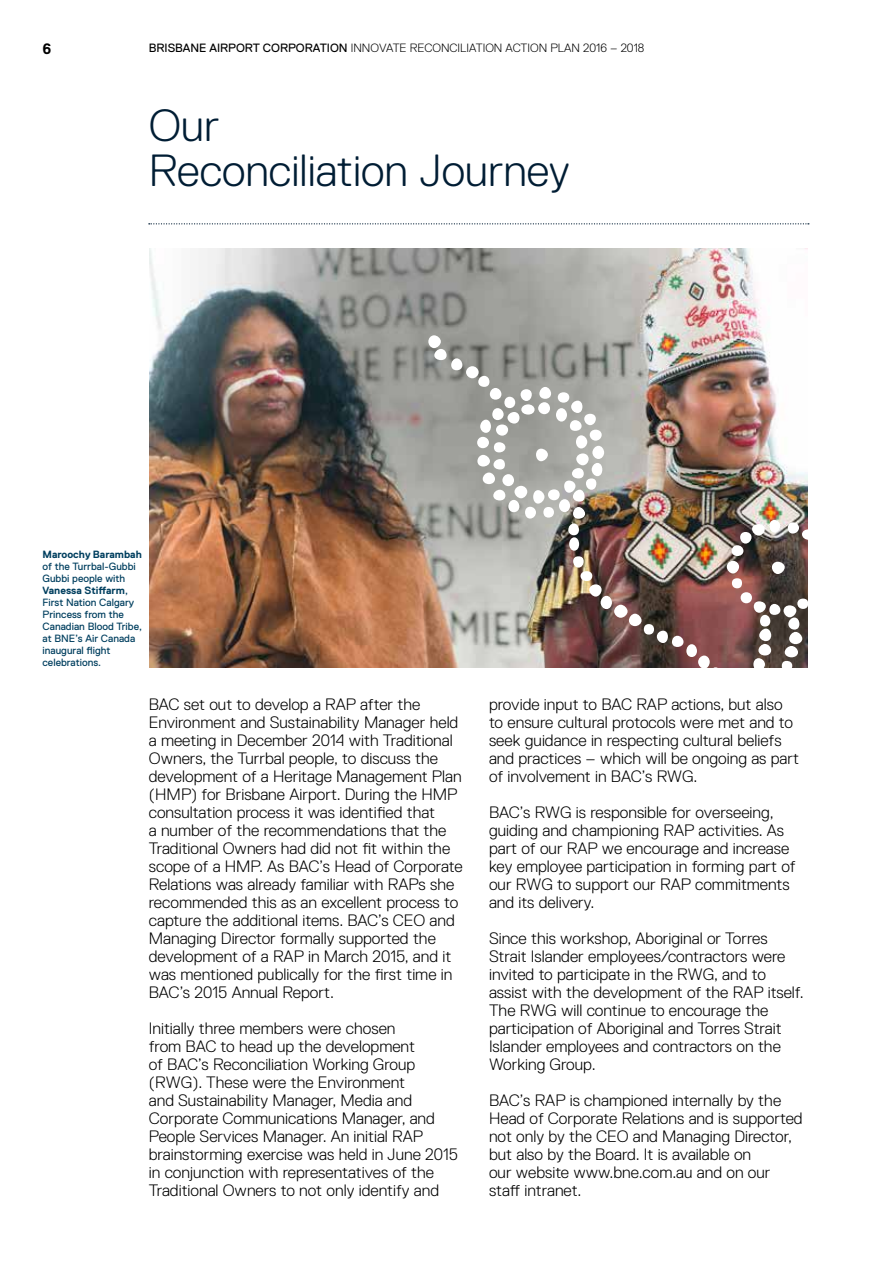
<style>
.page{position:relative;width:893px;height:1263px;background:#fff}
.page>*{position:absolute;margin:0;border:0;box-sizing:border-box;transform-origin:0 0}
.t1{font:300 45px/45px "Replica Pro";color:#001d34}
.t2{font:300 16.5px/18px "Replica Pro";color:#000}
.t3{font:700 15px "Replica Pro";color:#000}
.t4{font:300 12px "Replica Pro";color:#000}
.t5{font:10.5px/12px "Replica Pro";color:#003f5f}
.t6{font:700 10.5px "Replica Pro";color:#003f5f}
.s1{font-weight:400}
.s2{font-weight:700}
</style>
<div class="page">
<svg style="left:149px;top:223px;width:660px;height:1px"></svg>
<img style="left:149px;top:249px;width:659px;height:419px">
<svg style="left:698px;top:655px;width:24px;height:13px"></svg>
<div style="left:686px;top:644px;width:11px;height:13px;background:#fff;border-radius:50%"></div>
<div style="left:672px;top:636px;width:11px;height:11px;background:#fff;border-radius:50%"></div>
<svg style="left:657px;top:631px;width:11px;height:12px"></svg>
<div style="left:644px;top:624px;width:10px;height:10px;background:#fff;border-radius:50%"></div>
<div style="left:629px;top:614px;width:13px;height:12px;background:#fff;border-radius:50%"></div>
<div style="left:614px;top:605px;width:14px;height:13px;background:#fff;border-radius:50%"></div>
<div style="left:601px;top:596px;width:11px;height:13px;background:#fff;border-radius:50%"></div>
<div style="left:589px;top:584px;width:13px;height:13px;background:#fff;border-radius:6px"></div>
<div style="left:580px;top:571px;width:12px;height:10px;background:#fff;border-radius:50%"></div>
<div style="left:573px;top:556px;width:11px;height:12px;background:#fff;border-radius:5px"></div>
<div style="left:569px;top:537px;width:10px;height:14px;background:#fff;border-radius:50%"></div>
<div style="left:568px;top:523px;width:11px;height:12px;background:#fff;border-radius:50%"></div>
<div style="left:573px;top:507px;width:12px;height:12px;background:#fff;border-radius:5px"></div>
<div style="left:573px;top:490px;width:12px;height:12px;background:#fff;border-radius:5px"></div>
<div style="left:586px;top:478px;width:10px;height:12px;background:#fff;border-radius:50%"></div>
<div style="left:592px;top:463px;width:10px;height:13px;background:#fff;border-radius:50%"></div>
<div style="left:592px;top:446px;width:12px;height:13px;background:#fff;border-radius:50%"></div>
<div style="left:590px;top:430px;width:12px;height:11px;background:#fff;border-radius:50%"></div>
<div style="left:584px;top:414px;width:12px;height:11px;background:#fff;border-radius:50%"></div>
<svg style="left:571px;top:401px;width:11px;height:12px"></svg>
<div style="left:558px;top:392px;width:11px;height:11px;background:#fff;border-radius:50%"></div>
<div style="left:539px;top:387px;width:12px;height:12px;background:#fff;border-radius:5px"></div>
<div style="left:521px;top:389px;width:11px;height:12px;background:#fff;border-radius:50%"></div>
<div style="left:521px;top:404px;width:14px;height:11px;background:#fff;border-radius:50%"></div>
<div style="left:538px;top:402px;width:12px;height:12px;background:#fff;border-radius:50%"></div>
<div style="left:556px;top:408px;width:11px;height:14px;background:#fff;border-radius:50%"></div>
<div style="left:570px;top:420px;width:12px;height:11px;background:#fff;border-radius:50%"></div>
<div style="left:576px;top:435px;width:11px;height:13px;background:#fff;border-radius:50%"></div>
<div style="left:576px;top:453px;width:13px;height:12px;background:#fff;border-radius:50%"></div>
<div style="left:572px;top:468px;width:12px;height:10px;background:#fff;border-radius:50%"></div>
<div style="left:564px;top:481px;width:11px;height:12px;background:#fff;border-radius:5px"></div>
<div style="left:548px;top:489px;width:12px;height:11px;background:#fff;border-radius:50%"></div>
<svg style="left:533px;top:490px;width:11px;height:14px"></svg>
<div style="left:514px;top:486px;width:13px;height:12px;background:#fff;border-radius:50%"></div>
<svg style="left:536px;top:449px;width:12px;height:12px"></svg>
<div style="left:502px;top:474px;width:12px;height:12px;background:#fff;border-radius:50%"></div>
<div style="left:493px;top:459px;width:12px;height:10px;background:#fff;border-radius:5px"></div>
<div style="left:494px;top:442px;width:11px;height:10px;background:#fff;border-radius:50%"></div>
<div style="left:496px;top:424px;width:12px;height:12px;background:#fff;border-radius:50%"></div>
<div style="left:507px;top:412px;width:12px;height:12px;background:#fff;border-radius:6px"></div>
<div style="left:504px;top:397px;width:11px;height:11px;background:#fff;border-radius:50%"></div>
<div style="left:490px;top:388px;width:11px;height:12px;background:#fff;border-radius:50%"></div>
<div style="left:478px;top:376px;width:11px;height:11px;background:#fff;border-radius:50%"></div>
<div style="left:466px;top:366px;width:13px;height:12px;background:#fff;border-radius:50%"></div>
<div style="left:451px;top:358px;width:11px;height:12px;background:#fff;border-radius:5px"></div>
<div style="left:434px;top:349px;width:13px;height:11px;background:#fff;border-radius:5px"></div>
<div style="left:428px;top:335px;width:13px;height:13px;background:#fff;border-radius:50%"></div>
<div style="left:492px;top:408px;width:12px;height:12px;background:#fff;border-radius:50%"></div>
<div style="left:480px;top:420px;width:11px;height:13px;background:#fff;border-radius:50%"></div>
<div style="left:477px;top:437px;width:12px;height:11px;background:#fff;border-radius:50%"></div>
<div style="left:477px;top:455px;width:13px;height:11px;background:#fff;border-radius:50%"></div>
<div style="left:483px;top:472px;width:12px;height:12px;background:#fff;border-radius:50%"></div>
<div style="left:493px;top:490px;width:12px;height:10px;background:#fff;border-radius:50%"></div>
<div style="left:508px;top:500px;width:11px;height:12px;background:#fff;border-radius:50%"></div>
<div style="left:525px;top:507px;width:11px;height:12px;background:#fff;border-radius:50%"></div>
<div style="left:543px;top:507px;width:11px;height:11px;background:#fff;border-radius:50%"></div>
<div style="left:559px;top:499px;width:11px;height:13px;background:#fff;border-radius:50%"></div>
<svg style="left:753px;top:658px;width:12px;height:10px"></svg>
<div style="left:758px;top:644px;width:13px;height:11px;background:#fff;border-radius:50%"></div>
<div style="left:759px;top:629px;width:12px;height:12px;background:#fff;border-radius:5px"></div>
<div style="left:760px;top:615px;width:10px;height:11px;background:#fff;border-radius:50%"></div>
<svg style="left:782px;top:661px;width:10px;height:7px"></svg>
<div style="left:785px;top:646px;width:13px;height:11px;background:#fff;border-radius:50%"></div>
<svg style="left:789px;top:632px;width:13px;height:12px"></svg>
<div style="left:788px;top:617px;width:11px;height:13px;background:#fff;border-radius:50%"></div>
<div style="left:784px;top:605px;width:12px;height:12px;background:#fff;border-radius:6px"></div>
<div style="left:769px;top:604px;width:11px;height:11px;background:#fff;border-radius:50%"></div>
<div style="left:772px;top:562px;width:13px;height:12px;background:#fff;border-radius:50%"></div>
<div style="left:754px;top:601px;width:12px;height:12px;background:#fff;border-radius:50%"></div>
<div style="left:741px;top:592px;width:11px;height:11px;background:#fff;border-radius:50%"></div>
<div style="left:732px;top:578px;width:10px;height:10px;background:#fff;border-radius:50%"></div>
<div style="left:727px;top:561px;width:12px;height:12px;background:#fff;border-radius:50%"></div>
<div style="left:732px;top:545px;width:11px;height:11px;background:#fff;border-radius:50%"></div>
<div style="left:740px;top:532px;width:11px;height:12px;background:#fff;border-radius:50%"></div>
<svg style="left:752px;top:524px;width:13px;height:12px"></svg>
<div style="left:769px;top:520px;width:11px;height:12px;background:#fff;border-radius:50%"></div>
<div style="left:788px;top:522px;width:11px;height:12px;background:#fff;border-radius:5px"></div>
<svg style="left:802px;top:529px;width:6px;height:11px"></svg>
<div style="left:797px;top:599px;width:11px;height:10px;background:#fff;border-radius:50%"></div>
<p class="t3" style="left:43px;top:41px;width:10px">6</p>
<p class="t4" style="left:149px;top:41px;width:497px"><span class="s1">BRISBANE AIRPORT CORPORATION</span> INNOVATE RECONCILIATION ACTION PLAN 2016 – 2018</p>
<h1 class="t1" style="left:149px;top:104px;width:423px">Our<br>Reconciliation Journey</h1>
<p class="t6" style="left:43px;top:548px;width:101px">Maroochy Barambah</p>
<p class="t5" style="left:43px;top:560px;width:101px">of the Turrbal-Gubbi<br>Gubbi people with<br><span class="s2">Vanessa Stiffarm</span>,<br>First Nation Calgary<br>Princess from the<br>Canadian Blood Tribe, at BNE’s Air Canada inaugural flight celebrations.</p>
<p class="t2" style="left:149px;top:696px;width:315px">BAC set out to develop a RAP after the Environment and Sustainability Manager held a meeting in December 2014 with Traditional Owners, the Turrbal people, to discuss the development of a Heritage Management Plan (HMP) for Brisbane Airport. During the HMP consultation process it was identified that<br>a number of the recommendations that the Traditional Owners had did not fit within the scope of a HMP. As BAC’s Head of Corporate Relations was already familiar with RAPs she recommended this as an excellent process to capture the additional items. BAC’s CEO and Managing Director formally supported the development of a RAP in March 2015, and it was mentioned publically for the first time in BAC’s 2015 Annual Report.</p>
<p class="t2" style="left:149px;top:1020px;width:311px">Initially three members were chosen<br>from BAC to head up the development<br>of BAC’s Reconciliation Working Group (RWG). These were the Environment<br>and Sustainability Manager, Media and Corporate Communications Manager, and People Services Manager. An initial RAP brainstorming exercise was held in June 2015 in conjunction with representatives of the Traditional Owners to not only identify and</p>
<p class="t2" style="left:489px;top:696px;width:312px">provide input to BAC RAP actions, but also to ensure cultural protocols were met and to seek guidance in respecting cultural beliefs and practices – which will be ongoing as part of involvement in BAC’s RWG.</p>
<p class="t2" style="left:489px;top:804px;width:308px">BAC’s RWG is responsible for overseeing, guiding and championing RAP activities. As part of our RAP we encourage and increase key employee participation in forming part of our RWG to support our RAP commitments and its delivery.</p>
<p class="t2" style="left:489px;top:930px;width:316px">Since this workshop, Aboriginal or Torres Strait Islander employees/contractors were invited to participate in the RWG, and to assist with the development of the RAP itself.<br>The RWG will continue to encourage the participation of Aboriginal and Torres Strait Islander employees and contractors on the Working Group.</p>
<p class="t2" style="left:489px;top:1092px;width:315px">BAC’s RAP is championed internally by the Head of Corporate Relations and is supported not only by the CEO and Managing Director, but also by the Board. It is available on<br>our website www.bne.com.au and on our staff intranet.</p>
</div>
